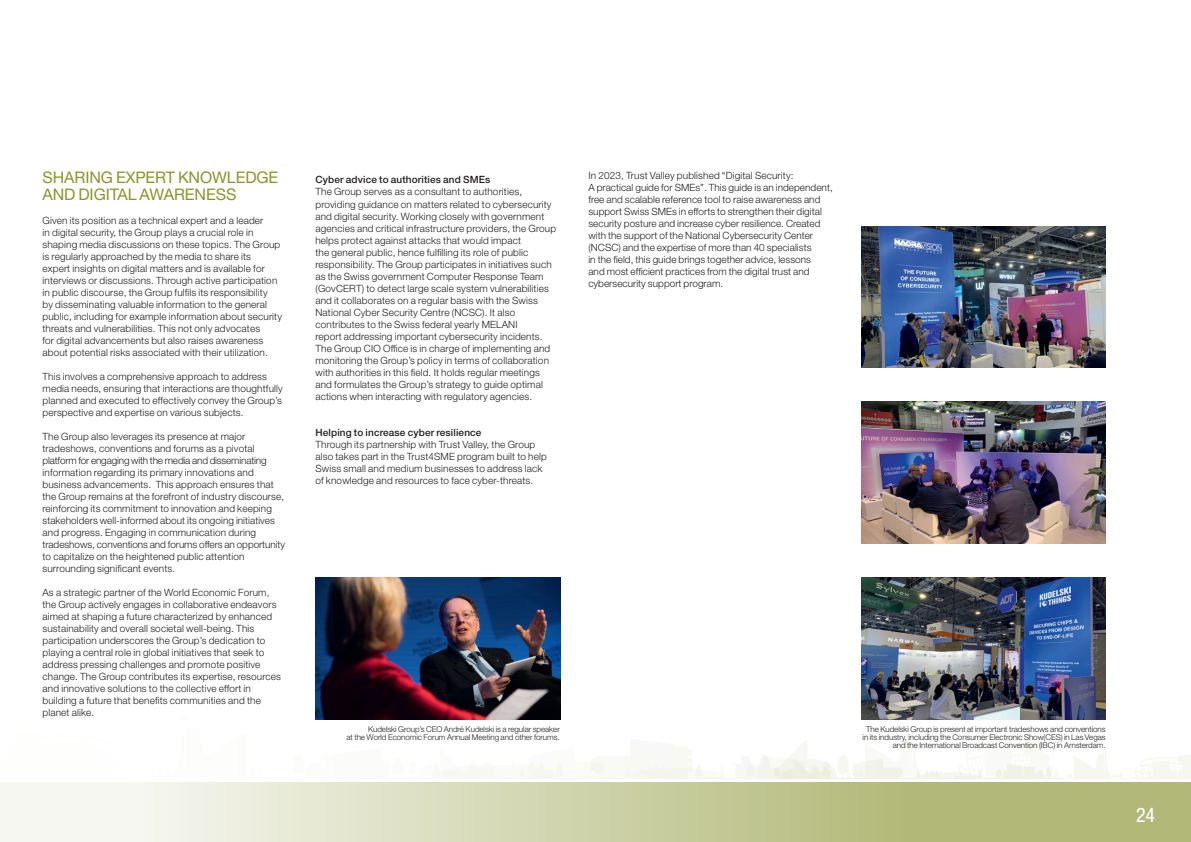
<style>
.page{position:relative;width:1191px;height:842px;background:#fff}
.page>*{position:absolute;margin:0;border:0;box-sizing:border-box;transform-origin:0 0}
.t1{font:condensed 20px "Helvetica Neue LT Std";color:#fff}
.Texte_courant{font:16px "Helvetica Neue LT Std";letter-spacing:-.005em;color:#88952d}
.Texte_courant-2{font:300 10px/12px "Helvetica Neue LT Std";letter-spacing:.015em;color:#231f20}
.Texte_courant-3{font:300 10px/12px "Helvetica Neue LT Std";letter-spacing:-.015em;color:#231f20}
.Texte_courant-4{font:500 10px "Helvetica Neue LT Std";letter-spacing:.015em;color:#231f20}
.Titre_H1{font:300 8px "Helvetica Neue LT Std";letter-spacing:-.005em;color:#231f20}
</style>
<div class="page">
<div style="left:0;top:782px;width:1191px;height:60px;background:#b2b978"></div>
<svg style="left:907px;top:748px;width:284px;height:31px"></svg>
<svg style="left:0;top:680px;width:907px;height:162px"></svg>
<img style="left:315px;top:578px;width:245px;height:141px">
<img style="left:861px;top:578px;width:245px;height:141px">
<img style="left:861px;top:402px;width:245px;height:142px">
<img style="left:861px;top:226px;width:245px;height:142px">
<p class="Texte_courant" style="left:43px;top:168px;width:237px">SHARING EXPERT KNOWLEDGE</p>
<p class="Texte_courant" style="left:43px;top:184px;width:195px">AND DIGITAL AWARENESS</p>
<p class="Texte_courant-2" style="left:43px;top:214px;width:222px">Given its position as a technical expert and a leader</p>
<p class="Texte_courant-2" style="left:43px;top:226px;width:212px">in digital security, the Group plays a crucial role in</p>
<p class="Texte_courant-2" style="left:43px;top:238px;width:239px">shaping media discussions on these topics. The Group is regularly approached by the media to share its</p>
<p class="Texte_courant-2" style="left:43px;top:262px;width:236px">expert insights on digital matters and is available for interviews or discussions. Through active participation</p>
<p class="Texte_courant-2" style="left:43px;top:286px;width:227px">in public discourse, the Group fulfils its responsibility</p>
<p class="Texte_courant-2" style="left:43px;top:298px;width:241px">by disseminating valuable information to the general public, including for example information about security threats and vulnerabilities. This not only advocates</p>
<p class="Texte_courant-2" style="left:43px;top:334px;width:227px">for digital advancements but also raises awareness about potential risks associated with their utilization.</p>
<p class="Texte_courant-2" style="left:43px;top:370px;width:242px">This involves a comprehensive approach to address media needs, ensuring that interactions are thoughtfully planned and executed to effectively convey the Group’s perspective and expertise on various subjects.</p>
<p class="Texte_courant-2" style="left:43px;top:430px;width:214px">The Group also leverages its presence at major tradeshows, conventions and forums as a pivotal</p>
<p class="Texte_courant-3" style="left:43px;top:454px;width:226px">platform for engaging with the media and disseminating information regarding its primary innovations and</p>
<p class="Texte_courant-2" style="left:43px;top:478px;width:244px">business advancements. This approach ensures that the Group remains at the forefront of industry discourse, reinforcing its commitment to innovation and keeping stakeholders well-informed about its ongoing initiatives and progress. Engaging in communication during tradeshows, conventions and forums offers an opportunity to capitalize on the heightened public attention</p>
<p class="Texte_courant-2" style="left:43px;top:562px;width:134px">surrounding significant events.</p>
<p class="Texte_courant-2" style="left:43px;top:586px;width:235px">As a strategic partner of the World Economic Forum, the Group actively engages in collaborative endeavors aimed at shaping a future characterized by enhanced sustainability and overall societal well-being. This</p>
<p class="Texte_courant-2" style="left:43px;top:634px;width:240px">participation underscores the Group’s dedication to playing a central role in global initiatives that seek to address pressing challenges and promote positive change. The Group contributes its expertise, resources and innovative solutions to the collective effort in</p>
<p class="Texte_courant-2" style="left:43px;top:694px;width:220px">building a future that benefits communities and the planet alike.</p>
<p class="Texte_courant-4" style="left:315px;top:174px;width:176px">Cyber advice to authorities and SMEs</p>
<p class="Texte_courant-2" style="left:315px;top:186px;width:208px">The Group serves as a consultant to authorities,</p>
<p class="Texte_courant-2" style="left:315px;top:198px;width:242px">providing guidance on matters related to cybersecurity and digital security. Working closely with government agencies and critical infrastructure providers, the Group helps protect against attacks that would impact</p>
<p class="Texte_courant-2" style="left:315px;top:246px;width:214px">the general public, hence fulfilling its role of public</p>
<p class="Texte_courant-2" style="left:315px;top:258px;width:238px">responsibility. The Group participates in initiatives such as the Swiss government Computer Response Team</p>
<p class="Texte_courant-2" style="left:315px;top:282px;width:235px">(GovCERT) to detect large scale system vulnerabilities and it collaborates on a regular basis with the Swiss</p>
<p class="Texte_courant-2" style="left:315px;top:306px;width:201px">National Cyber Security Centre (NCSC). It also</p>
<p class="Texte_courant-2" style="left:315px;top:318px;width:204px">contributes to the Swiss federal yearly MELANI</p>
<p class="Texte_courant-2" style="left:315px;top:330px;width:236px">report addressing important cybersecurity incidents.<br>The Group CIO Office is in charge of implementing and</p>
<p class="Texte_courant-2" style="left:315px;top:354px;width:235px">monitoring the Group’s policy in terms of collaboration</p>
<p class="Texte_courant-2" style="left:315px;top:366px;width:226px">with authorities in this field. It holds regular meetings</p>
<p class="Texte_courant-2" style="left:315px;top:378px;width:229px">and formulates the Group’s strategy to guide optimal actions when interacting with regulatory agencies.</p>
<p class="Texte_courant-4" style="left:315px;top:426px;width:167px">Helping to increase cyber resilience</p>
<p class="Texte_courant-2" style="left:315px;top:438px;width:221px">Through its partnership with Trust Valley, the Group</p>
<p class="Texte_courant-2" style="left:315px;top:450px;width:233px">also takes part in the Trust4SME program built to help<br>Swiss small and medium businesses to address lack</p>
<p class="Texte_courant-2" style="left:315px;top:474px;width:219px">of knowledge and resources to face cyber-threats.</p>
<p class="Texte_courant-2" style="left:588px;top:169px;width:207px">In 2023, Trust Valley published “Digital Security:</p>
<p class="Texte_courant-2" style="left:588px;top:181px;width:246px">A practical guide for SMEs”. This guide is an independent, free and scalable reference tool to raise awareness and support Swiss SMEs in efforts to strengthen their digital security posture and increase cyber resilience. Created with the support of the National Cybersecurity Center (NCSC) and the expertise of more than 40 specialists</p>
<p class="Texte_courant-2" style="left:588px;top:253px;width:224px">in the field, this guide brings together advice, lessons</p>
<p class="Texte_courant-2" style="left:588px;top:265px;width:223px">and most efficient practices from the digital trust and</p>
<p class="Texte_courant-2" style="left:588px;top:277px;width:136px">cybersecurity support program.</p>
<p class="Titre_H1" style="left:368px;top:724px;width:193px">Kudelski Group’s CEO André Kudelski is a regular speaker</p>
<p class="Titre_H1" style="left:346px;top:732px;width:215px">at the World Economic Forum Annual Meeting and other forums.</p>
<p class="Titre_H1" style="left:866px;top:724px;width:241px">The Kudelski Group is present at important tradeshows and conventions</p>
<p class="Titre_H1" style="left:862px;top:732px;width:245px">in its industry, including the Consumer Electronic Show(CES) in Las Vegas</p>
<p class="Titre_H1" style="left:893px;top:740px;width:214px">and the International Broadcast Convention (IBC) in Amsterdam.</p>
<h1 class="t1" style="left:1136px;top:803px;width:21px">24</h1>
</div>
